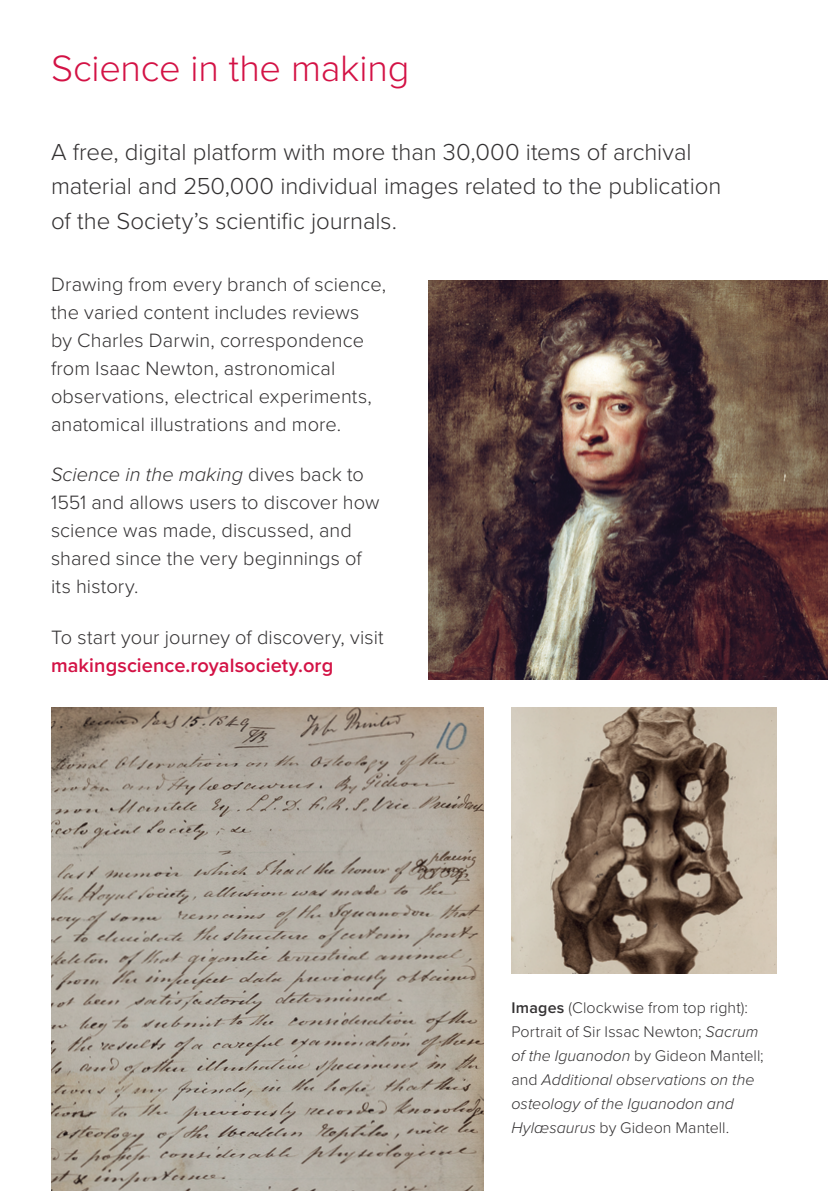
<style>
.page{position:relative;width:828px;height:1191px;background:#fff}
.page>*{position:absolute;margin:0;border:0;box-sizing:border-box;transform-origin:0 0}
.t1{font:300 38px "Proxima Nova";letter-spacing:-.005em;color:#d31245}
.t2{font:300 24px/34px "Proxima Nova";letter-spacing:-.005em;color:#333132}
.t3{font:300 20px/28px "Proxima Nova";letter-spacing:.005em;color:#333132}
.t4{font:600 20px "Proxima Nova";letter-spacing:.005em;color:#d31245}
.t5{font:300 16px/24px "Proxima Nova";letter-spacing:.005em;color:#333132}
.s1{font-style:italic}
.s2{font-weight:600}
</style>
<div class="page">
<img style="left:428px;top:280px;width:399px;height:399px">
<img style="left:51px;top:707px;width:432px;height:484px">
<img style="left:511px;top:707px;width:266px;height:266px">
<h1 class="t1" style="left:51px;top:40px;width:360px">Science in the making</h1>
<p class="t2" style="left:51px;top:134px;width:672px">A free, digital platform with more than 30,000 items of archival material and 250,000 individual images related to the publication of the Society’s scientific journals.</p>
<p class="t3" style="left:51px;top:269px;width:336px">Drawing from every branch of science, the varied content includes reviews<br>by Charles Darwin, correspondence from Isaac Newton, astronomical observations, electrical experiments, anatomical illustrations and more.</p>
<p class="t3" style="left:51px;top:459px;width:330px"><span class="s1">Science in the making</span> dives back to<br>1551 and allows users to discover how science was made, discussed, and shared since the very beginnings of its history.</p>
<p class="t3" style="left:51px;top:622px;width:334px">To start your journey of discovery, visit</p>
<p class="t4" style="left:51px;top:650px;width:284px">makingscience.royalsociety.org</p>
<p class="t5" style="left:511px;top:994px;width:254px"><span class="s2">Images</span> (Clockwise from top right):<br>Portrait of Sir Issac Newton; <span class="s1">Sacrum of the Iguanodon</span> by Gideon Mantell; and <span class="s1">Additional observations on the osteology of the Iguanodon and Hylæsaurus</span> by Gideon Mantell.</p>
</div>
